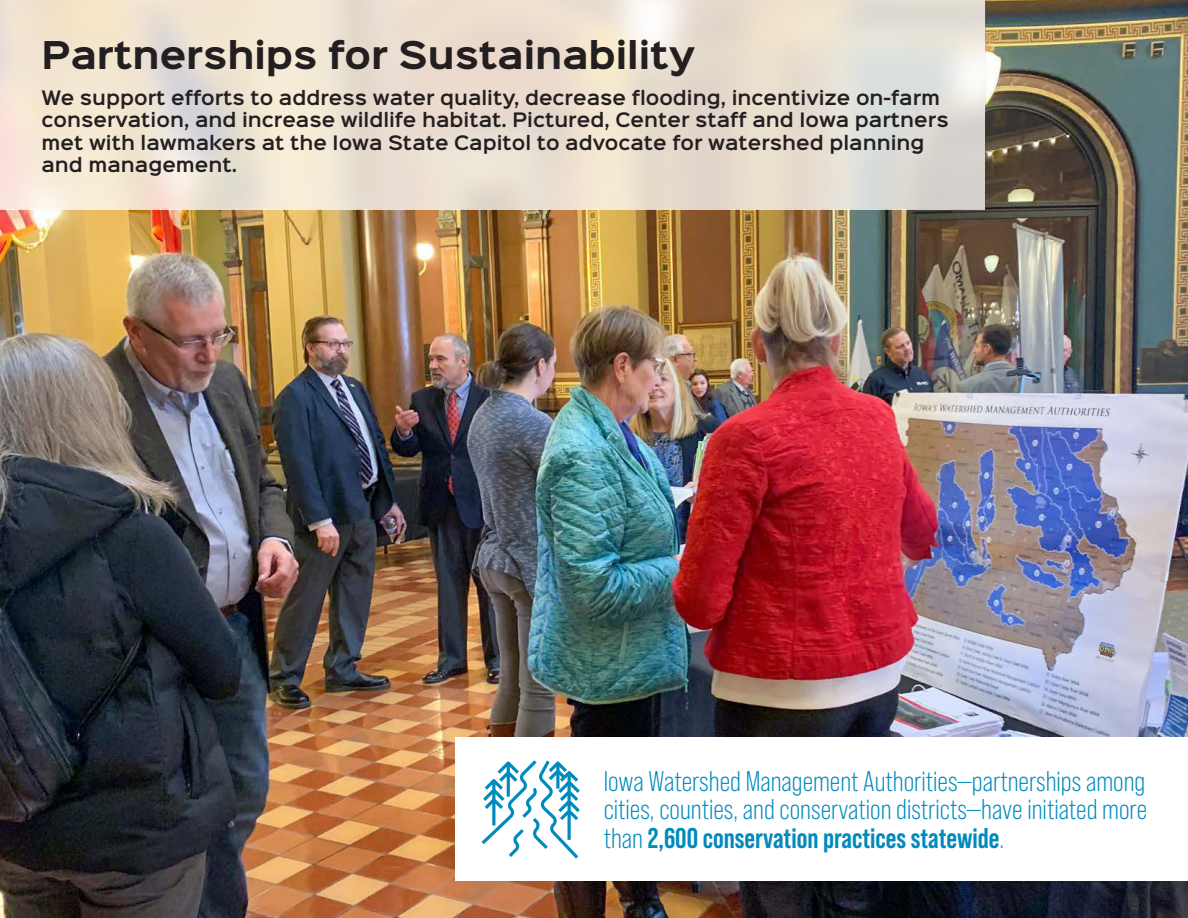
<style>
.page{position:relative;width:1188px;height:918px;background:#fff}
.page>*{position:absolute;margin:0;border:0;box-sizing:border-box;transform-origin:0 0}
.cal_holidayA15{font:700 34.5px "Sinkin Sans 700";color:#231f20}
.t1{font:28.5px/28.5px "Bebas Neue Pro";color:#008abd;text-align:justify}
.cal_holidayA15-2{font:600 18px/22.5px "Sinkin Sans 600";color:#231f20}
.s1{font-weight:700}
</style>
<div class="page">
<img style="left:0;top:0;width:1188px;height:918px">
<svg style="left:0;top:0;width:985px;height:210px;background:#eae0d2"></svg>
<div style="left:455px;top:738px;width:733px;height:143px;background:#fff"></div>
<svg style="left:482px;top:760px;width:98px;height:99px"></svg>
<p class="cal_holidayA15" style="left:42px;top:37px;width:655px">Partnerships for Sustainability</p>
<p class="cal_holidayA15-2" style="left:42px;top:85px;width:909px">We support efforts to address water quality, decrease flooding, incentivize on-farm conservation, and increase wildlife habitat. Pictured, Center staff and Iowa partners met with lawmakers at the Iowa State Capitol to advocate for watershed planning and management.</p>
<p class="t1" style="left:604px;top:767px;width:545px">Iowa Watershed Management Authorities—partnerships among cities, counties, and conservation districts—have initiated more than <span class="s1">2,600 conservation practices statewide</span>.</p>
</div>
